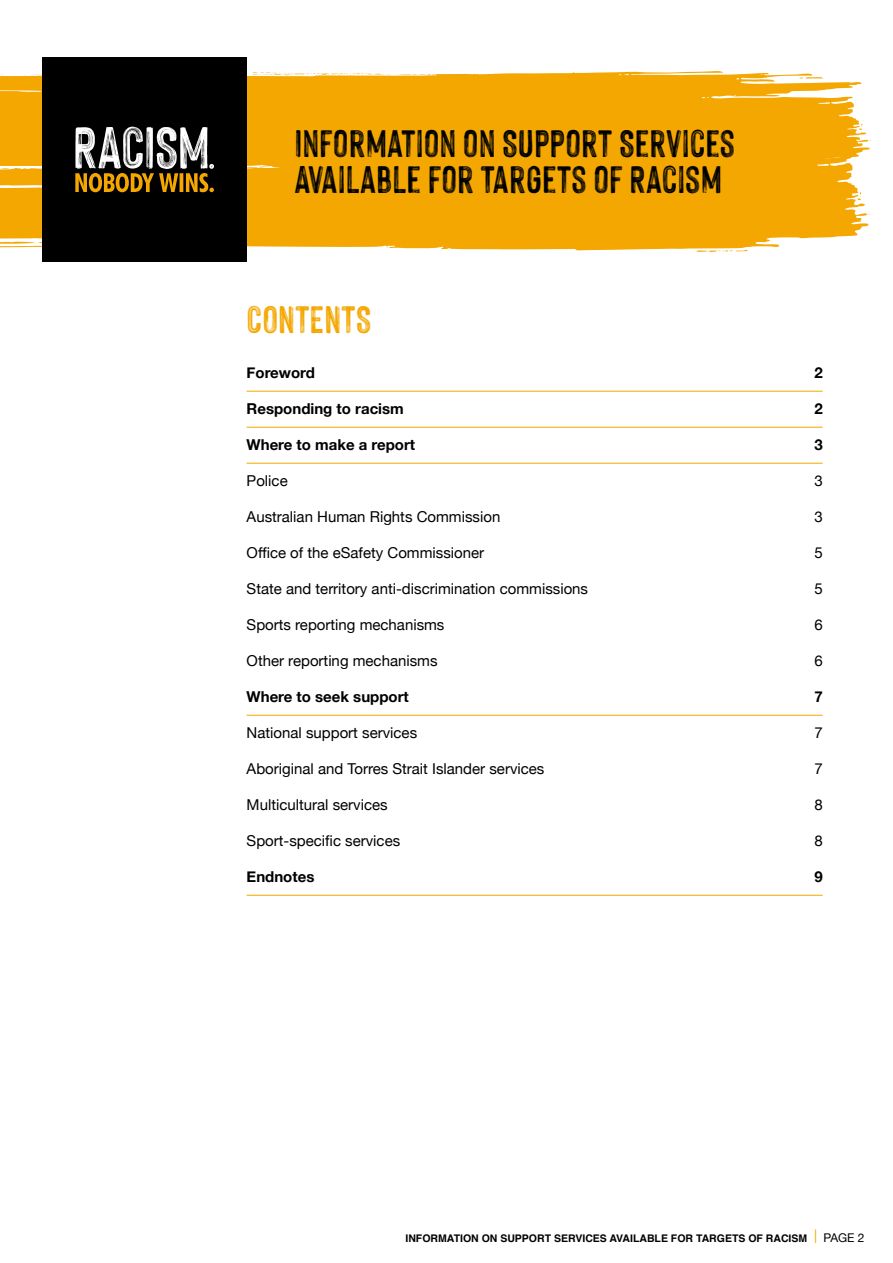
<style>
.page{position:relative;width:893px;height:1263px;background:#fff}
.page>*{position:absolute;margin:0;border:0;box-sizing:border-box;transform-origin:0 0}
.t1{font:42px/36px "Hackney Vector";color:#000}
.t2{font:42px "Hackney Vector";color:#f4a700}
.t3{font:15px "Helvetica Neue";color:#000}
.t4{font:700 15px "Helvetica Neue";color:#000}
.t5{font:700 10.5px "Helvetica";color:#000}
.s1{font-family:"Helvetica Neue";font-weight:400;font-size:13.5px;color:#f4a700}
.s2{font-family:"Helvetica Neue";font-weight:400;font-size:12px}
</style>
<div class="page">
<svg style="left:0;top:172px;width:870px;height:83px;background:#f5b220"></svg>
<svg style="left:0;top:65px;width:871px;height:107px;background:#f5b426"></svg>
<div style="left:43px;top:57px;width:204px;height:205px;background:#000"></div>
<svg style="left:0;top:100px;width:325px;height:92px"></svg>
<hr style="left:247px;top:895px;width:576px;height:1px;background:#f4a700">
<hr style="left:247px;top:715px;width:576px;height:1px;background:#f4a700">
<hr style="left:247px;top:463px;width:576px;height:1px;background:#f4a700">
<hr style="left:247px;top:427px;width:576px;height:1px;background:#f4a700">
<hr style="left:247px;top:391px;width:576px;height:1px;background:#f4a700">
<h1 class="t1" style="left:294px;top:124px;width:442px">INFORMATION ON SUPPORT SERVICES<br>AVAILABLE FOR TARGETS OF RACISM</h1>
<h1 class="t2" style="left:247px;top:297px;width:126px">CONTENTS</h1>
<p class="t4" style="left:247px;top:361px;width:70px">Foreword</p>
<p class="t4" style="left:247px;top:397px;width:159px">Responding to racism</p>
<p class="t4" style="left:247px;top:433px;width:170px">Where to make a report</p>
<p class="t3" style="left:247px;top:470px;width:43px">Police</p>
<p class="t3" style="left:247px;top:506px;width:255px">Australian Human Rights Commission</p>
<p class="t3" style="left:247px;top:542px;width:239px">Office of the eSafety Commissioner</p>
<p class="t3" style="left:247px;top:578px;width:343px">State and territory anti-discrimination commissions</p>
<p class="t3" style="left:247px;top:614px;width:199px">Sports reporting mechanisms</p>
<p class="t3" style="left:247px;top:650px;width:192px">Other reporting mechanisms</p>
<p class="t4" style="left:247px;top:685px;width:164px">Where to seek support</p>
<p class="t3" style="left:247px;top:722px;width:172px">National support services</p>
<p class="t3" style="left:247px;top:758px;width:299px">Aboriginal and Torres Strait Islander services</p>
<p class="t3" style="left:247px;top:794px;width:143px">Multicultural services</p>
<p class="t3" style="left:247px;top:830px;width:155px">Sport-specific services</p>
<p class="t4" style="left:247px;top:865px;width:69px">Endnotes</p>
<p class="t4" style="left:814px;top:361px;width:10px">2</p>
<p class="t4" style="left:814px;top:397px;width:10px">2</p>
<p class="t4" style="left:814px;top:433px;width:10px">3</p>
<p class="t3" style="left:814px;top:470px;width:10px">3</p>
<p class="t3" style="left:814px;top:506px;width:10px">3</p>
<p class="t3" style="left:814px;top:542px;width:10px">5</p>
<p class="t3" style="left:814px;top:578px;width:10px">5</p>
<p class="t3" style="left:814px;top:614px;width:10px">6</p>
<p class="t3" style="left:814px;top:650px;width:10px">6</p>
<p class="t4" style="left:814px;top:685px;width:10px">7</p>
<p class="t3" style="left:814px;top:722px;width:10px">7</p>
<p class="t3" style="left:814px;top:758px;width:10px">7</p>
<p class="t3" style="left:814px;top:794px;width:10px">8</p>
<p class="t3" style="left:814px;top:830px;width:10px">8</p>
<p class="t4" style="left:814px;top:865px;width:10px">9</p>
<p class="t5" style="left:405px;top:1230px;width:461px">INFORMATION ON SUPPORT SERVICES AVAILABLE FOR TARGETS OF RACISM <span class="s1">|</span> <span class="s2">PAGE 2</span></p>
</div>
